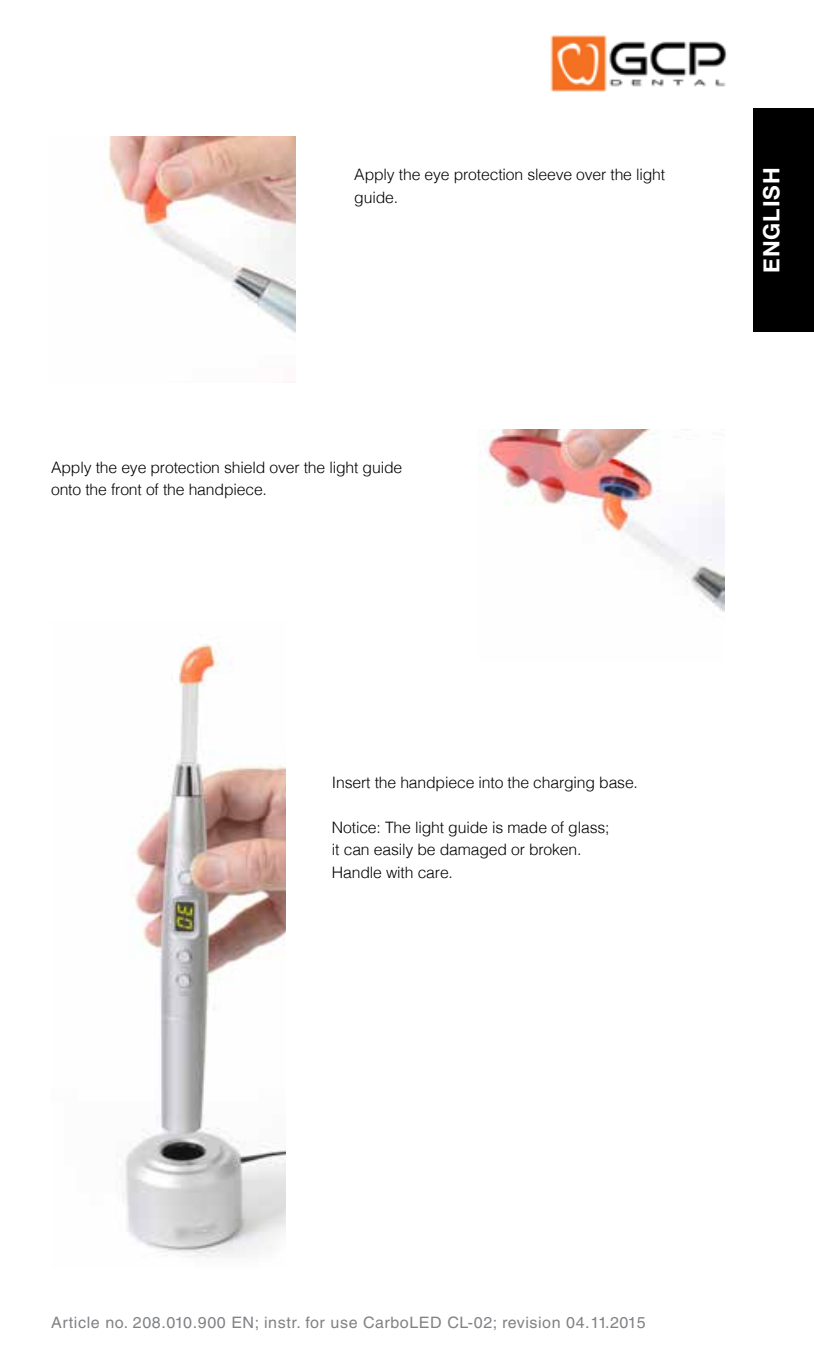
<style>
.page{position:relative;width:814px;height:1372px;background:#fff}
.page>*{position:absolute;margin:0;border:0;box-sizing:border-box;transform-origin:0 0}
.t1{font:700 22.5px "Helvetica Neue";letter-spacing:.045em;color:#fff}
.t2{font:300 15.75px/22.5px "Helvetica";letter-spacing:-.01em;color:#000}
.t3{font:15.75px "Helvetica LT Std";letter-spacing:.035em;color:#808285}
</style>
<div class="page">
<img style="left:108px;top:137px;width:187px;height:196px">
<img style="left:478px;top:430px;width:246px;height:182px">
<img style="left:123px;top:644px;width:162px;height:614px">
<div style="left:753px;top:108px;width:60px;height:224px;background:#000"></div>
<img style="left:550px;top:35px;width:177px;height:57px">
<p class="t2" style="left:354px;top:162px;width:312px">Apply the eye protection sleeve over the light guide.</p>
<h1 class="t1" style="left:753px;top:273px;width:107px;rotate:-90deg">ENGLISH</h1>
<p class="t2" style="left:51px;top:455px;width:352px">Apply the eye protection shield over the light guide onto the front of the handpiece.</p>
<p class="t2" style="left:332px;top:770px;width:307px">Insert the handpiece into the charging base.</p>
<p class="t2" style="left:332px;top:815px;width:279px">Notice: The light guide is made of glass; it can easily be damaged or broken.<br>Handle with care.</p>
<p class="t3" style="left:51px;top:1312px;width:596px">Article no. 208.010.900 EN; instr. for use CarboLED CL-02; revision 04.11.2015</p>
</div>
